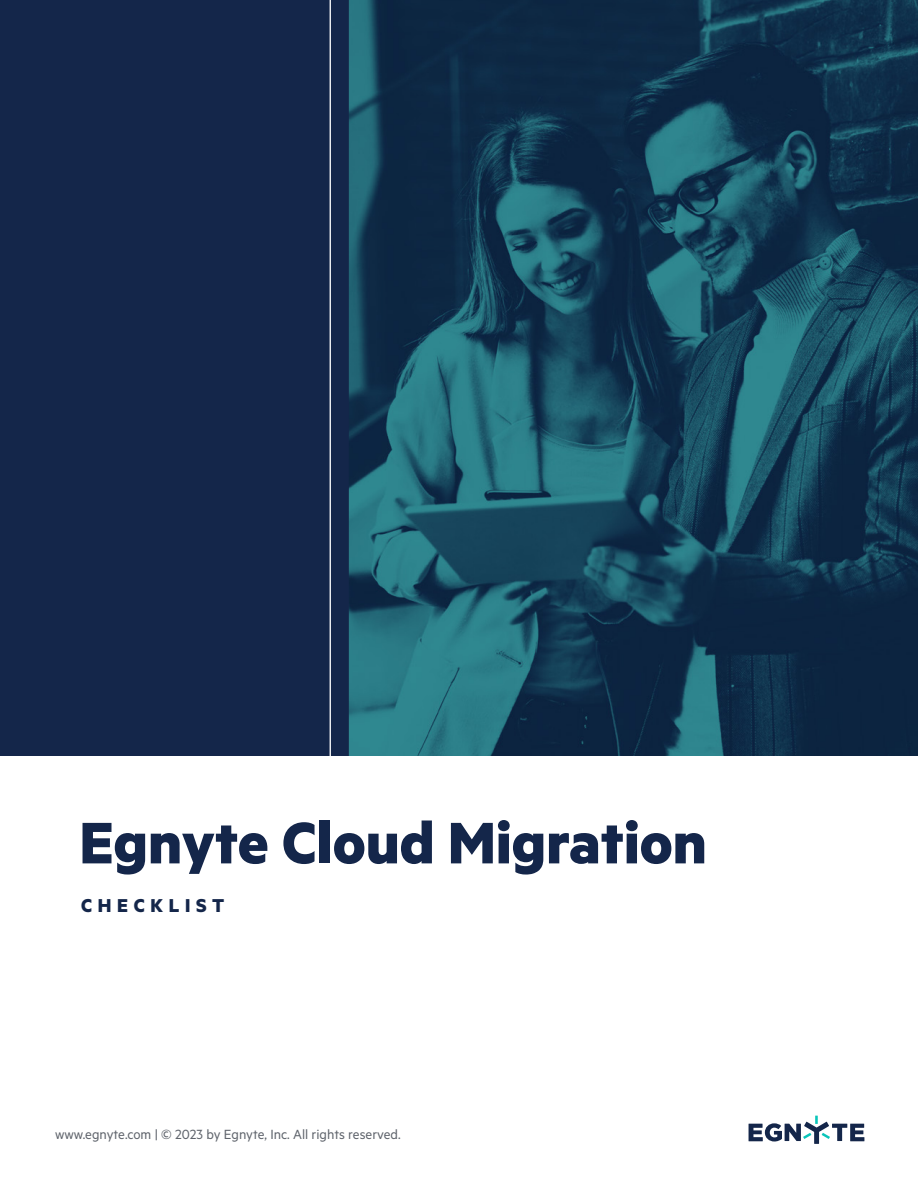
<style>
.page{position:relative;width:918px;height:1188px;background:#fff}
.page>*{position:absolute;margin:0;border:0;box-sizing:border-box;transform-origin:0 0}
.t1{font:700 66px "Metric";color:#14264a}
.t2{font:700 21px "Metric";letter-spacing:.27em;color:#14264a}
.t3{font:15px "Metric";color:#5f646c}
</style>
<div class="page">
<img style="left:349px;top:0;width:569px;height:756px">
<svg style="left:749px;top:1116px;width:115px;height:28px"></svg>
<div style="left:0;top:0;width:349px;height:756px;background:#14264a"></div>
<hr style="left:330px;top:0;width:1px;height:756px;background:#fff">
<h1 class="t1" style="left:80px;top:802px;width:629px">Egnyte Cloud Migration</h1>
<h2 class="t2" style="left:81px;top:892px;width:145px">CHECKLIST</h2>
<p class="t3" style="left:55px;top:1125px;width:347px">www.egnyte.com | © 2023 by Egnyte, Inc. All rights reserved.</p>
</div>
